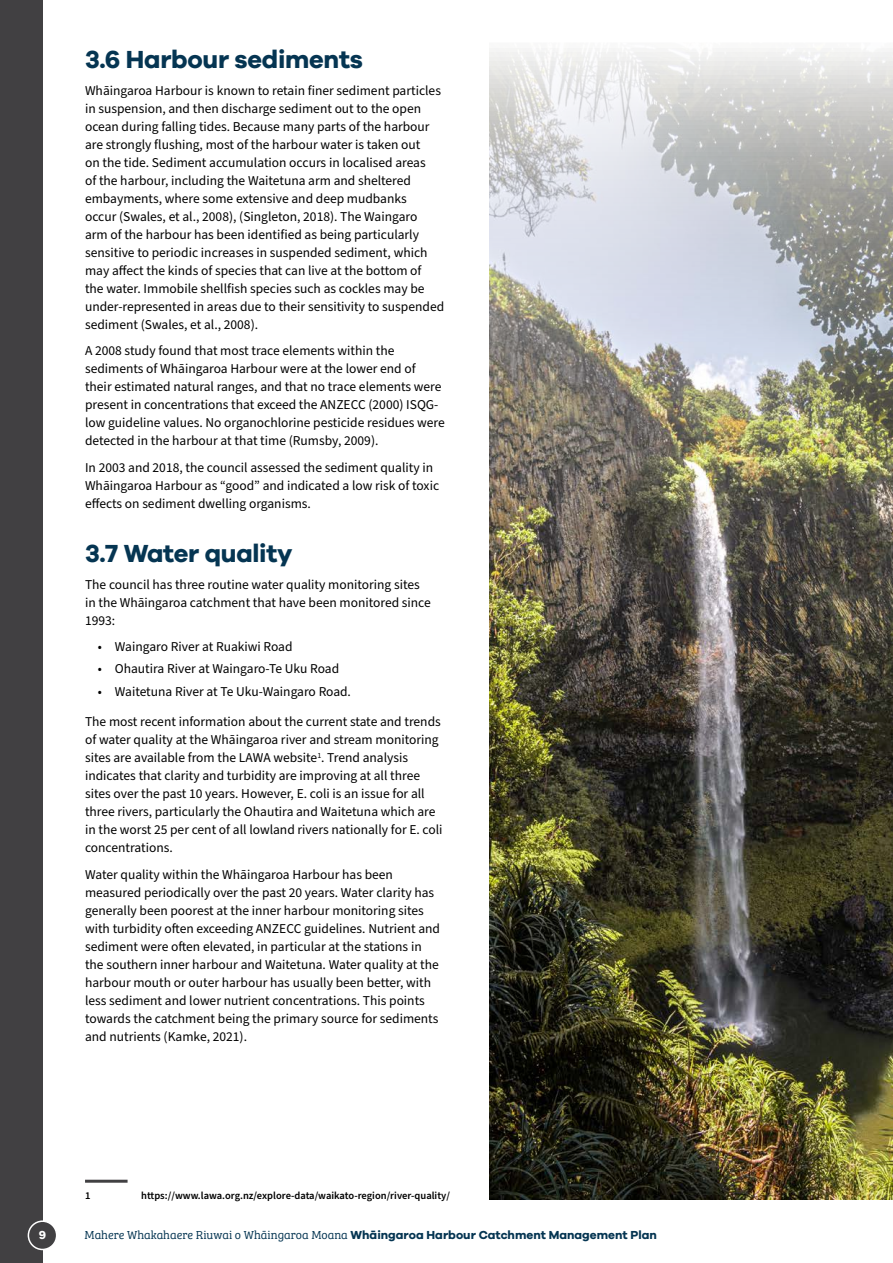
<style>
.page{position:relative;width:893px;height:1263px;background:#fff}
.page>*{position:absolute;margin:0;border:0;box-sizing:border-box;transform-origin:0 0}
.t1{font:700 25.5px "Galano Grotesque";letter-spacing:-.01em;color:#053552}
.Body_copy{font:13.5px/18px "Source Sans Pro";color:#000}
.t2{font:700 12px "Galano Grotesque";color:#053552}
.t3{font:700 12px "Galano Grotesque";color:#fff}
.Footnote{font:600 10.5px "Source Sans Pro";color:#000}
.s1{font-family:"Bree Serif Lt";font-weight:400}
</style>
<div class="page">
<hr style="left:85px;top:1180px;width:43px;height:3px;background:#414042">
<img style="left:489px;top:48px;width:404px;height:1151px">
<div style="left:0;top:0;width:43px;height:1263px;background:#414042"></div>
<div style="left:28px;top:1221px;width:29px;height:28px;background:#414042;border-radius:50%"></div>
<div style="left:28px;top:1220px;width:29px;height:30px;border:2px solid #fff;border-radius:50%"></div>
<h2 class="t1" style="left:85px;top:44px;width:280px">3.6 Harbour sediments</h2>
<p class="Body_copy" style="left:85px;top:81px;width:361px">Whāingaroa Harbour is known to retain finer sediment particles in suspension, and then discharge sediment out to the open ocean during falling tides. Because many parts of the harbour are strongly flushing, most of the harbour water is taken out<br>on the tide. Sediment accumulation occurs in localised areas<br>of the harbour, including the Waitetuna arm and sheltered embayments, where some extensive and deep mudbanks<br>occur (Swales, et al., 2008), (Singleton, 2018). The Waingaro<br>arm of the harbour has been identified as being particularly sensitive to periodic increases in suspended sediment, which may affect the kinds of species that can live at the bottom of<br>the water. Immobile shellfish species such as cockles may be under-represented in areas due to their sensitivity to suspended sediment (Swales, et al., 2008).</p>
<p class="Body_copy" style="left:85px;top:342px;width:361px">A 2008 study found that most trace elements within the sediments of Whāingaroa Harbour were at the lower end of their estimated natural ranges, and that no trace elements were present in concentrations that exceed the ANZECC (2000) ISQG&shy;low guideline values. No organochlorine pesticide residues were detected in the harbour at that time (Rumsby, 2009).</p>
<p class="Body_copy" style="left:85px;top:458px;width:356px">In 2003 and 2018, the council assessed the sediment quality in<br>Whāingaroa Harbour as “good” and indicated a low risk of toxic effects on sediment dwelling organisms.</p>
<h2 class="t1" style="left:85px;top:538px;width:209px">3.7 Water quality</h2>
<p class="Body_copy" style="left:85px;top:575px;width:347px">The council has three routine water quality monitoring sites in the Whāingaroa catchment that have been monitored since<br>1993:</p>
<p class="Body_copy" style="left:98px;top:638px;width:196px">• Waingaro River at Ruakiwi Road</p>
<p class="Body_copy" style="left:98px;top:660px;width:243px">• Ohautira River at Waingaro-Te Uku Road</p>
<p class="Body_copy" style="left:98px;top:683px;width:255px">• Waitetuna River at Te Uku-Waingaro Road.</p>
<p class="Body_copy" style="left:85px;top:713px;width:359px">The most recent information about the current state and trends of water quality at the Whāingaroa river and stream monitoring sites are available from the LAWA website<sup>1</sup>. Trend analysis indicates that clarity and turbidity are improving at all three sites over the past 10 years. However, E. coli is an issue for all three rivers, particularly the Ohautira and Waitetuna which are in the worst 25 per cent of all lowland rivers nationally for E. coli concentrations.</p>
<p class="Body_copy" style="left:85px;top:866px;width:357px">Water quality within the Whāingaroa Harbour has been measured periodically over the past 20 years. Water clarity has generally been poorest at the inner harbour monitoring sites with turbidity often exceeding ANZECC guidelines. Nutrient and sediment were often elevated, in particular at the stations in the southern inner harbour and Waitetuna. Water quality at the harbour mouth or outer harbour has usually been better, with less sediment and lower nutrient concentrations. This points towards the catchment being the primary source for sediments and nutrients (Kamke, 2021).</p>
<p class="Footnote" style="left:85px;top:1189px;width:7px">1</p>
<p class="Footnote" style="left:141px;top:1189px;width:310px">https://www.lawa.org.nz/explore-data/waikato-region/river-quality/</p>
<p class="t3" style="left:39px;top:1228px;width:9px">9</p>
<p class="t2" style="left:85px;top:1228px;width:574px"><span class="s1">Mahere Whakahaere Riuwai o Whāingaroa Moana</span> Whāingaroa Harbour Catchment Management Plan</p>
</div>
